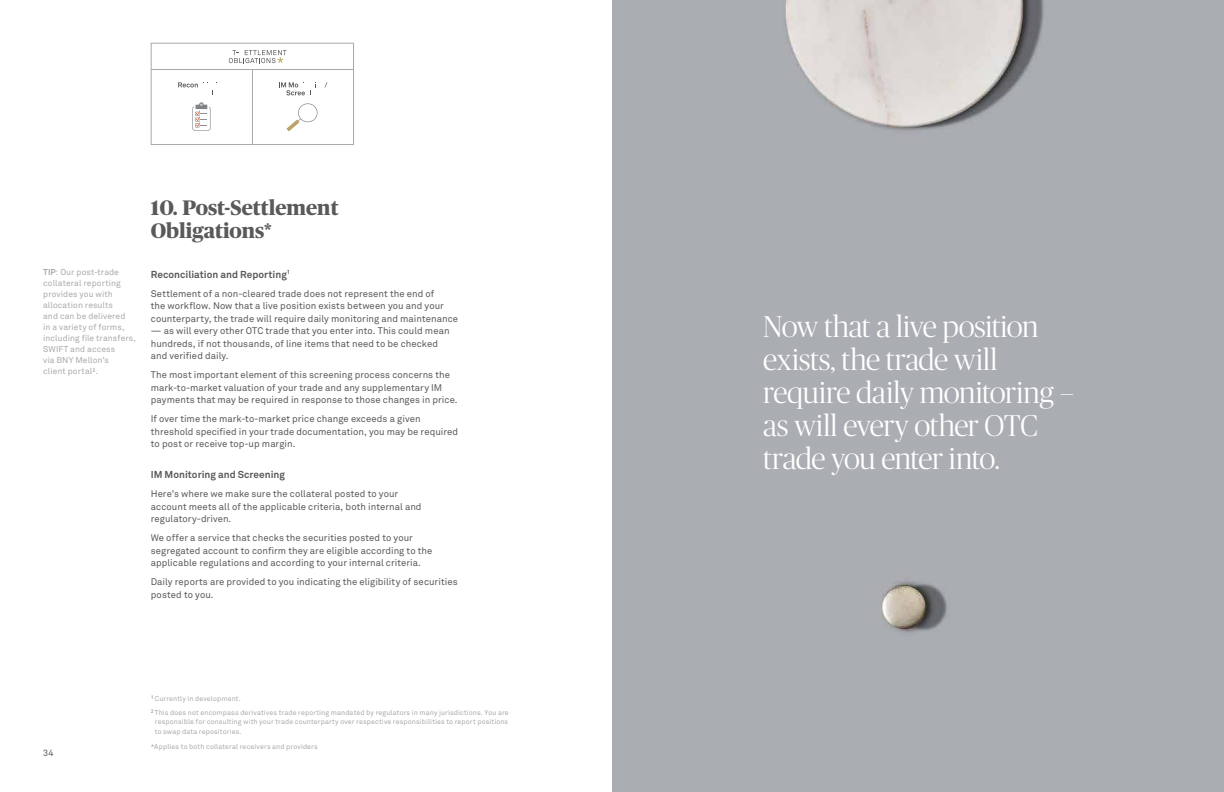
<style>
.page{position:relative;width:1224px;height:792px;background:#fff}
.page>*{position:absolute;margin:0;border:0;box-sizing:border-box;transform-origin:0 0}
.t1{font:300 30px/33px "Publico Banner";letter-spacing:-.01em;color:#fff}
.t2{font:800 21px/23px "Publico Headline VN";color:#58595b}
.t3{font:700 10px "Akkurat Pro";letter-spacing:.005em;color:#58595b}
.t4{font:9.5px/12.5px "Akkurat Pro";letter-spacing:.005em;color:#58595b}
.t5{font:9px "Akkurat Pro";color:#58595b}
.t6{font:8.5px/11px "Akkurat Pro";letter-spacing:.01em;color:#a8aaad}
.t7{font:7px/9.5px "Akkurat Pro";letter-spacing:.02em;color:#a8aaad;text-align:justify}
.s1{font-weight:700}
.s2{font-family:"Publico Headline"}
</style>
<div class="page">
<div style="left:612px;top:0;width:612px;height:792px;background:#aaadb2"></div>
<div style="left:151px;top:43px;width:203px;height:102px;background:#fff;border:1px solid #a8aaad"></div>
<svg style="left:192px;top:102px;width:19px;height:29px"></svg>
<svg style="left:178px;top:82px;width:39px;height:13px"></svg>
<svg style="left:229px;top:50px;width:58px;height:13px"></svg>
<svg style="left:279px;top:82px;width:37px;height:13px"></svg>
<svg style="left:287px;top:103px;width:31px;height:28px"></svg>
<hr style="left:252px;top:69px;width:1px;height:75px;background:#a8aaad">
<hr style="left:151px;top:69px;width:203px;height:1px;background:#a8aaad">
<p class="t6" style="left:43px;top:267px;width:94px"><span class="s1">TIP</span>: Our post-trade collateral reporting provides you with allocation results<br>and can be delivered<br>in a variety of forms, including file transfers,<br>SWIFT and access<br>via BNY Mellon’s<br>client portal<sup>2</sup>.</p>
<p class="t2" style="left:151px;top:195px;width:189px"><span class="s2">10.</span> Post-Settlement<br>Obligations*</p>
<p class="t3" style="left:151px;top:268px;width:141px">Reconciliation and Reporting<sup>1</sup></p>
<p class="t4" style="left:151px;top:288px;width:309px">Settlement of a non-cleared trade does not represent the end of<br>the workflow. Now that a live position exists between you and your counterparty, the trade will require daily monitoring and maintenance</p>
<p class="t4" style="left:151px;top:325px;width:300px">— as will every other OTC trade that you enter into. This could mean hundreds, if not thousands, of line items that need to be checked and verified daily.</p>
<p class="t4" style="left:151px;top:369px;width:308px">The most important element of this screening process concerns the mark-to-market valuation of your trade and any supplementary IM payments that may be required in response to those changes in price.</p>
<p class="t4" style="left:151px;top:413px;width:309px">If over time the mark-to-market price change exceeds a given threshold specified in your trade documentation, you may be required to post or receive top-up margin.</p>
<p class="t3" style="left:151px;top:469px;width:136px">IM Monitoring and Screening</p>
<p class="t4" style="left:151px;top:488px;width:272px">Here’s where we make sure the collateral posted to your account meets all of the applicable criteria, both internal and regulatory-driven.</p>
<p class="t4" style="left:151px;top:532px;width:283px">We offer a service that checks the securities posted to your segregated account to confirm they are eligible according to the applicable regulations and according to your internal criteria.</p>
<p class="t4" style="left:151px;top:576px;width:308px">Daily reports are provided to you indicating the eligibility of securities posted to you.</p>
<p class="t5" style="left:43px;top:748px;width:12px">34</p>
<p class="t7" style="left:151px;top:694px;width:91px"><sup>1</sup> Currently in development.</p>
<p class="t7" style="left:155px;top:708px;width:355px;text-indent:-4px"><sup>2</sup> This does not encompass derivatives trade reporting mandated by regulators in many jurisdictions. You are responsible for consulting with your trade counterparty over respective responsibilities to report positions to swap data repositories.</p>
<p class="t7" style="left:151px;top:742px;width:169px">*Applies to both collateral receivers and providers</p>
<h1 class="t1" style="left:763px;top:308px;width:312px">Now that a live position exists, the trade will require daily monitoring – as will every other OTC trade you enter into.</h1>
</div>
